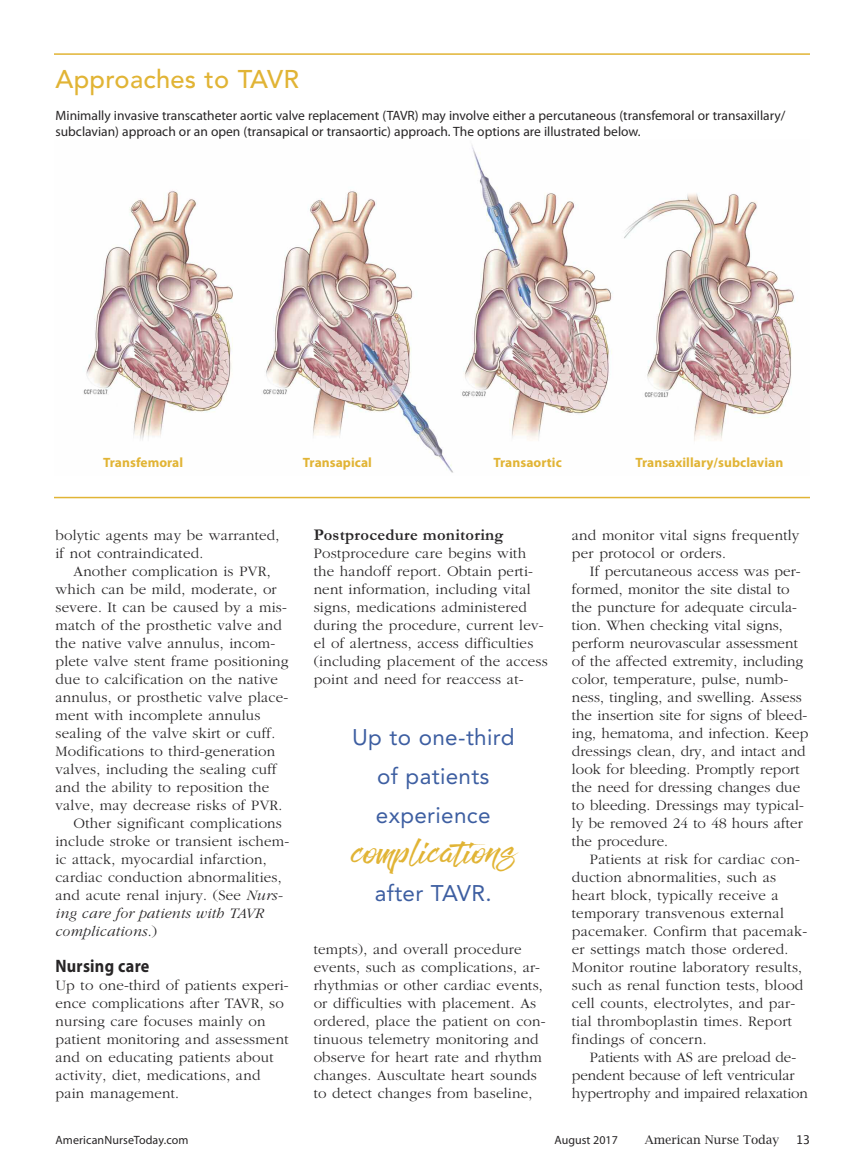
<style>
.page{position:relative;width:864px;height:1175px;background:#fff}
.page>*{position:absolute;margin:0;border:0;box-sizing:border-box;transform-origin:0 0}
.t1{font:27px "Fresh Script";letter-spacing:.015em;color:#e1b435;scale:1.2 1}
.t2{font:500 25.5px "Avenir";letter-spacing:.01em;color:#e1b435}
.t3{font:22.5px/39px "Avenir";letter-spacing:.015em;color:#3d5ea1;text-align:center}
.t4{font:700 18px "Myriad Pro";letter-spacing:.015em;color:#272526;scale:.9 1}
.t5{font:700 16.5px "Garamond";letter-spacing:.015em;color:#272526}
.t6{font:300 15px/18px "Garamond";letter-spacing:.015em;color:#272526}
.t7{font:300 15px/18px "Garamond";letter-spacing:-.005em;color:#272526}
.t8{font:italic 300 15px "Garamond";letter-spacing:.015em;color:#272526}
.t9{font:13.5px/16.5px "Myriad Pro";color:#272526}
.t10{font:700 13.5px "Myriad Pro";letter-spacing:.005em;color:#e1b435}
.t11{font:12px "Myriad Pro";letter-spacing:.01em;color:#272526}
.t12{font:12px "Lucida Bright";color:#272526}
.t13{font:12px "Lucida Grande";color:#272526}
.s1{font-style:italic}
.s2{font-style:normal}
</style>
<div class="page">
<img style="left:83px;top:145px;width:712px;height:328px">
<hr style="left:54px;top:53px;width:756px;height:2px;background:#e1b435">
<hr style="left:54px;top:497px;width:756px;height:1px;background:#e1b435">
<h2 class="t2" style="left:56px;top:57px;width:245px">Approaches to TAVR</h2>
<p class="t9" style="left:55px;top:107px;width:731px">Minimally invasive transcatheter aortic valve replacement (TAVR) may involve either a percutaneous (transfemoral or transaxillary/ subclavian) approach or an open (transapical or transaortic) approach. The options are illustrated below.</p>
<p class="t10" style="left:103px;top:455px;width:82px">Transfemoral</p>
<p class="t10" style="left:303px;top:455px;width:71px">Transapical</p>
<p class="t10" style="left:493px;top:455px;width:70px">Transaortic</p>
<p class="t10" style="left:635px;top:455px;width:149px">Transaxillary/subclavian</p>
<p class="t6" style="left:56px;top:527px;width:225px">bolytic agents may be warranted, if not contraindicated.</p>
<p class="t6" style="left:74px;top:563px;width:199px">Another complication is PVR,</p>
<p class="t6" style="left:56px;top:581px;width:223px">which can be mild, moderate, or</p>
<p class="t6" style="left:56px;top:599px;width:233px">severe. It can be caused by a mis-</p>
<p class="t6" style="left:56px;top:617px;width:228px">match of the prosthetic valve and</p>
<p class="t6" style="left:56px;top:635px;width:221px">the native valve annulus, incom-</p>
<p class="t6" style="left:56px;top:653px;width:235px">plete valve stent frame positioning</p>
<p class="t6" style="left:56px;top:671px;width:224px">due to calcification on the native</p>
<p class="t6" style="left:56px;top:689px;width:234px">annulus, or prosthetic valve place-</p>
<p class="t6" style="left:56px;top:707px;width:206px">ment with incomplete annulus</p>
<p class="t6" style="left:56px;top:725px;width:221px">sealing of the valve skirt or cuff.</p>
<p class="t6" style="left:56px;top:743px;width:221px">Modifications to third-generation</p>
<p class="t6" style="left:56px;top:761px;width:223px">valves, including the sealing cuff</p>
<p class="t6" style="left:56px;top:779px;width:215px">and the ability to reposition the</p>
<p class="t6" style="left:56px;top:797px;width:228px">valve, may decrease risks of PVR.</p>
<p class="t6" style="left:74px;top:815px;width:210px">Other significant complications</p>
<p class="t6" style="left:56px;top:833px;width:235px">include stroke or transient ischem-</p>
<p class="t6" style="left:56px;top:851px;width:213px">ic attack, myocardial infarction,</p>
<p class="t6" style="left:56px;top:869px;width:228px">cardiac conduction abnormalities,</p>
<p class="t6" style="left:56px;top:887px;width:229px">and acute renal injury. (See <span class="s1">Nurs-</span></p>
<p class="t8" style="left:56px;top:905px;width:210px">ing care for patients with TAVR</p>
<p class="t8" style="left:56px;top:923px;width:103px">complications<span class="s2">.)</span></p>
<p class="t4" style="left:56px;top:956px;width:106px">Nursing care</p>
<p class="t6" style="left:56px;top:977px;width:235px">Up to one-third of patients experi&shy;ence complications after TAVR, so nursing care focuses mainly on patient monitoring and assessment and on educating patients about activity, diet, medications, and pain management.</p>
<p class="t5" style="left:314px;top:525px;width:191px">Postprocedure monitoring</p>
<p class="t6" style="left:314px;top:545px;width:236px">Postprocedure care begins with the handoff report. Obtain perti&shy;nent information, including vital signs, medications administered during the procedure, current lev&shy;el of alertness, access difficulties (including placement of the access point and need for reaccess at-</p>
<h3 class="t3" style="left:352px;top:716px;width:164px">Up to one-third of patients experience</h3>
<h1 class="t1" style="left:352px;top:836px;width:137px">complications</h1>
<h3 class="t3" style="left:375px;top:872px;width:118px">after TAVR.</h3>
<p class="t6" style="left:314px;top:941px;width:233px">tempts), and overall procedure events, such as complications, ar&shy;rhythmias or other cardiac events, or difficulties with placement. As ordered, place the patient on con&shy;tinuous telemetry monitoring and observe for heart rate and rhythm changes. Auscultate heart sounds to detect changes from baseline,</p>
<p class="t6" style="left:572px;top:527px;width:229px">and monitor vital signs frequently per protocol or orders.</p>
<p class="t6" style="left:572px;top:563px;width:238px;text-indent:18px">If percutaneous access was per&shy;formed, monitor the site distal to the puncture for adequate circula&shy;tion. When checking vital signs, perform neurovascular assessment of the affected extremity, including color, temperature, pulse, numb&shy;ness, tingling, and swelling. Assess the insertion site for signs of bleed&shy;ing, hematoma, and infection. Keep dressings clean, dry, and intact and look for bleeding. Promptly report the need for dressing changes due to bleeding. Dressings may typical&shy;ly be removed 24 to 48 hours after the procedure.</p>
<p class="t6" style="left:572px;top:851px;width:237px;text-indent:18px">Patients at risk for cardiac con&shy;duction abnormalities, such as heart block, typically receive a temporary transvenous external pacemaker. Confirm that pacemak&shy;er settings match those ordered.<br>Monitor routine laboratory results, such as renal function tests, blood cell counts, electrolytes, and par&shy;tial thromboplastin times. Report findings of concern.</p>
<p class="t7" style="left:572px;top:1049px;width:238px;text-indent:18px">Patients with AS are preload de&shy;pendent because of left ventricular hypertrophy and impaired relaxation</p>
<p class="t11" style="left:56px;top:1132px;width:135px">AmericanNurseToday.com</p>
<p class="t11" style="left:555px;top:1132px;width:65px">August 2017</p>
<p class="t12" style="left:645px;top:1132px;width:136px">American Nurse Today</p>
<p class="t13" style="left:796px;top:1132px;width:16px">13</p>
</div>
